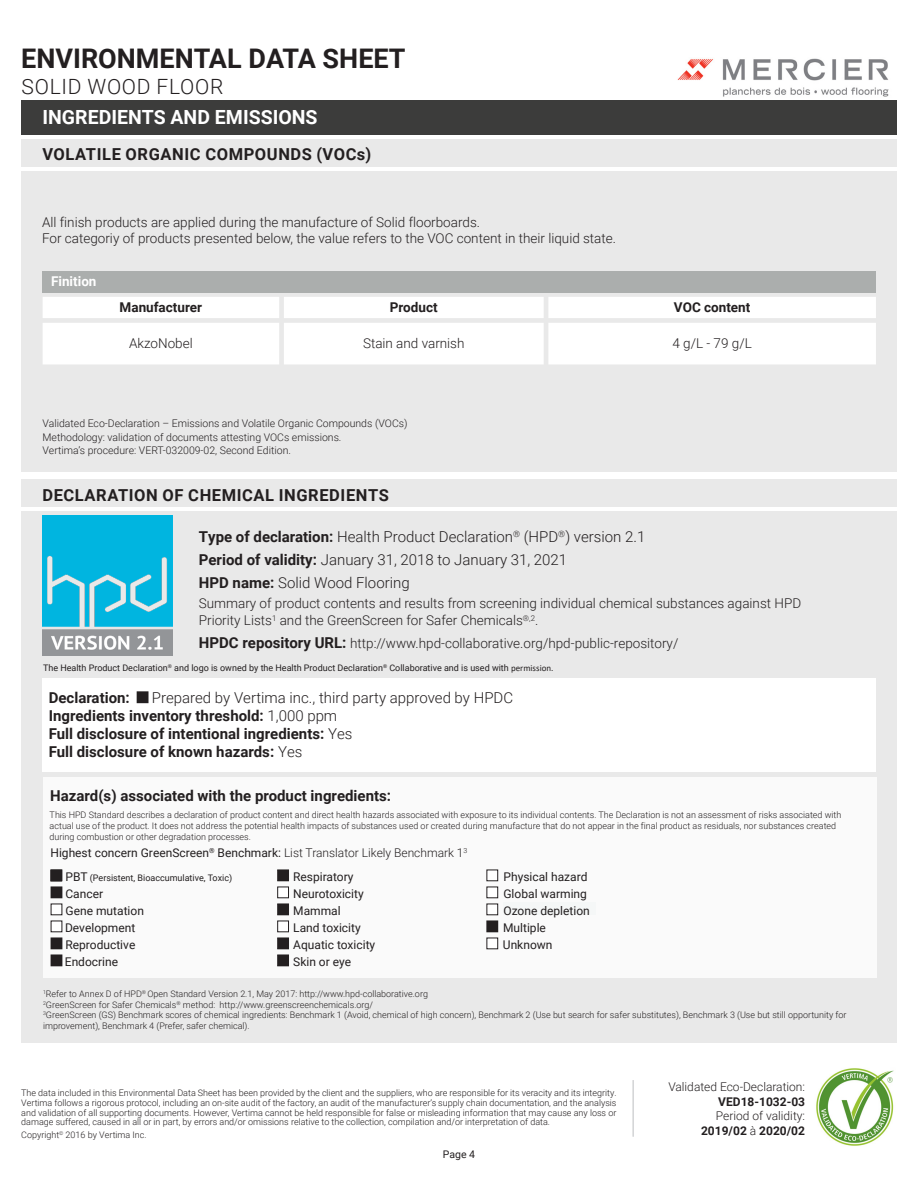
<style>
.page{position:relative;width:918px;height:1188px;background:#fff}
.page>*{position:absolute;margin:0;border:0;box-sizing:border-box;transform-origin:0 0}
.t1{font:700 27px "Roboto";color:#231f20}
.t2{font:300 21px "Roboto";letter-spacing:.035em;color:#231f20}
.t3{font:700 19.5px "Roboto";color:#fff}
.t4{font:700 16.5px "Roboto";color:#231f20}
.t5{font:700 16.5px "Roboto";letter-spacing:.035em;color:#231f20}
.t6{font:700 15px/18px "Roboto";color:#231f20}
.t7{font:300 15px/22.2px "Roboto";color:#231f20}
.t8{font:300 13.5px/16.2px "Roboto";color:#231f20}
.t9{font:700 13.5px "Roboto";color:#231f20}
.t10{font:700 13.5px "Roboto";color:#fff}
.t11{font:12px/17px "Roboto";color:#231f20}
.t12{font:300 12px/14.4px "Roboto";color:#231f20;text-align:right}
.t13{font:700 12px "Roboto";color:#231f20}
.t14{font:300 10.5px/13.5px "Roboto";color:#231f20}
.t15{font:10.5px "Roboto";color:#231f20}
.t16{font:300 9px/9.8px "Roboto";color:#231f20}
.t17{font:9px "Roboto";color:#231f20}
.s1{font-weight:700}
.s2{font-weight:700;font-size:15px}
.s3{font-family:"Calibri"}
.s4{font-weight:300}
.s5{font-size:12px}
</style>
<div class="page">
<img style="left:816px;top:1068px;width:78px;height:78px">
<img style="left:677px;top:58px;width:212px;height:39px">
<hr style="left:633px;top:1080px;width:1px;height:57px;background:#d1d2d4">
<div style="left:21px;top:100px;width:876px;height:34px;background:#3c3c3b"></div>
<div style="left:21px;top:172px;width:876px;height:300px;background:#e9e9e9"></div>
<div style="left:43px;top:271px;width:833px;height:21px;background:#abaead"></div>
<svg style="left:43px;top:297px;width:833px;height:67px;background:#fdfdfd"></svg>
<div style="left:21px;top:140px;width:876px;height:27px;background:#e9e9e9"></div>
<div style="left:21px;top:512px;width:876px;height:531px;background:#e9e9e9"></div>
<div style="left:43px;top:679px;width:833px;height:93px;background:#fff"></div>
<div style="left:137px;top:692px;width:11px;height:11px;background:#231f20"></div>
<div style="left:137px;top:691px;width:11px;height:12px;border:1px solid #231f20"></div>
<div style="left:43px;top:777px;width:833px;height:201px;background:#fff"></div>
<div style="left:51px;top:887px;width:11px;height:11px;background:#231f20"></div>
<div style="left:277px;top:887px;width:12px;height:11px;border:1px solid #231f20"></div>
<div style="left:278px;top:955px;width:11px;height:11px;background:#231f20"></div>
<div style="left:277px;top:955px;width:12px;height:11px;border:1px solid #231f20"></div>
<div style="left:487px;top:887px;width:11px;height:11px;border:1px solid #231f20"></div>
<div style="left:487px;top:938px;width:11px;height:11px;border:1px solid #231f20"></div>
<div style="left:487px;top:904px;width:11px;height:11px;border:1px solid #231f20"></div>
<div style="left:503px;top:902px;width:93px;height:13px;background:#f5f7f7"></div>
<div style="left:51px;top:938px;width:11px;height:11px;background:#231f20"></div>
<div style="left:21px;top:479px;width:876px;height:28px;background:#e9e9e9"></div>
<img style="left:42px;top:515px;width:130px;height:141px">
<div style="left:51px;top:955px;width:11px;height:11px;background:#231f20"></div>
<div style="left:278px;top:870px;width:11px;height:11px;background:#231f20"></div>
<div style="left:277px;top:870px;width:12px;height:11px;border:1px solid #231f20"></div>
<div style="left:278px;top:904px;width:11px;height:11px;background:#231f20"></div>
<div style="left:277px;top:904px;width:12px;height:11px;border:1px solid #231f20"></div>
<div style="left:277px;top:921px;width:12px;height:11px;border:1px solid #231f20"></div>
<div style="left:278px;top:938px;width:11px;height:11px;background:#231f20"></div>
<div style="left:277px;top:938px;width:12px;height:11px;border:1px solid #231f20"></div>
<div style="left:487px;top:870px;width:11px;height:11px;border:1px solid #231f20"></div>
<div style="left:487px;top:921px;width:11px;height:11px;background:#231f20"></div>
<div style="left:51px;top:870px;width:10px;height:11px;background:#231f20"></div>
<div style="left:50px;top:870px;width:12px;height:11px;border:1px solid #231f20"></div>
<h1 class="t1" style="left:21px;top:40px;width:386px">ENVIRONMENTAL DATA SHEET</h1>
<h2 class="t2" style="left:22px;top:72px;width:203px">SOLID WOOD FLOOR</h2>
<h3 class="t3" style="left:43px;top:104px;width:277px">INGREDIENTS AND EMISSIONS</h3>
<h3 class="t4" style="left:43px;top:142px;width:330px">VOLATILE ORGANIC COMPOUNDS (VOCs)s)</h3>
<h3 class="t5" style="left:86px;top:142px;width:272px">TILE ORGANIC COMPOUNDS (VOC</h3>
<h3 class="t8" style="left:42px;top:213px;width:576px">All finish products are applied during the manufacture of Solid floorboards.<br>For categoriy of products presented below, the value refers to the VOC content in their liquid state.</h3>
<h3 class="t10" style="left:51px;top:272px;width:47px">Finition</h3>
<h3 class="t9" style="left:120px;top:298px;width:84px">Manufacturer</h3>
<h3 class="t9" style="left:390px;top:298px;width:49px">Product</h3>
<h3 class="t9" style="left:674px;top:298px;width:78px">VOC content</h3>
<h3 class="t8" style="left:129px;top:335px;width:65px">AkzoNobel</h3>
<h3 class="t8" style="left:363px;top:335px;width:103px">Stain and varnish</h3>
<h3 class="t8" style="left:673px;top:335px;width:81px">4 g/L - 79 g/L</h3>
<p class="t14" style="left:43px;top:416px;width:367px">Validated Eco-Declaration – Emissions and Volatile Organic Compounds (VOCs)<br>Methodology: validation of documents attesting VOCs emissions.<br>Vertima’s procedure: VERT-032009-02, Second Edition.</p>
<h3 class="t4" style="left:43px;top:481px;width:330px">DECLARATION OF CHEMICAL INGREDIENTS</h3>
<h3 class="t5" style="left:42px;top:484px;width:348px">DECLARATION OF CHEMICAL INGREDIENTS</h3>
<h3 class="t7" style="left:199px;top:525px;width:448px"><span class="s1">Type of declaration:</span> Health Product Declaration<sup>®</sup> (HPD<sup>®</sup>) version 2.1</h3>
<h3 class="t7" style="left:199px;top:549px;width:370px"><span class="s1">Period of validity:</span> January 31, 2018 to January 31, 2021<br><span class="s1">HPD name:</span> Solid Wood Flooring</h3>
<h3 class="t8" style="left:199px;top:595px;width:604px">Summary of product contents and results from screening individual chemical substances against HPD<br>Priority Lists<sup>1</sup> and the GreenScreen for Safer Chemicals<sup>®,2</sup>.</h3>
<h3 class="t8" style="left:199px;top:635px;width:481px"><span class="s2">HPDC repository URL:</span> http://www.hpd-collaborative.org/hpd-public-repository/</h3>
<p class="t17" style="left:43px;top:661px;width:512px">The Health Product Declaration<sup>®</sup> and logo is owned by the Health Product Declaration<sup>®</sup> Collaborative and is used with <span class="s3">permission.</span></p>
<h3 class="t6" style="left:49px;top:688px;width:83px">Declaration:</h3>
<h3 class="t6" style="left:49px;top:688px;width:466px;text-indent:103px"><span class="s4">Prepared by Vertima inc., third party approved by HPDC </span>Ingredients inventory threshold: <span class="s4">1,000 ppm<br></span>Full disclosure of intentional ingredients: <span class="s4">Yes<br></span>Full disclosure of known hazards: <span class="s4">Yes</span></h3>
<h3 class="t6" style="left:50px;top:786px;width:342px">Hazard(s) associated with the product ingredients:</h3>
<p class="t16" style="left:50px;top:809px;width:793px;line-height:10.8px">This HPD Standard describes a declaration of product content and direct health hazards associated with exposure to its individual contents. The Declaration is not an assessment of risks associated with actual use of the product. It does not address the potential health impacts of substances used or created during manufacture that do not appear in the final product as residuals, nor substances created during combustion or other degradation processes.</p>
<h3 class="t11" style="left:50px;top:844px;width:419px">Highest concern GreenScreen<sup>®</sup> Benchmark: <span class="s4">List Translator Likely Benchmark 1</span><sup>3</sup></h3>
<p class="t17" style="left:66px;top:871px;width:168px"><span class="s5">PBT</span> (Persistent, Bioaccumulative, Toxic)</p>
<h3 class="t11" style="left:293px;top:919px;width:69px">Land toxicity</h3>
<h3 class="t11" style="left:503px;top:868px;width:86px">Physical hazard<br>Global warming</h3>
<h3 class="t11" style="left:503px;top:919px;width:51px">Multiple<br>Unknown</h3>
<h3 class="t11" style="left:293px;top:868px;width:72px">Respiratory<br>Neurotoxicity<br>Mammal</h3>
<h3 class="t11" style="left:65px;top:885px;width:81px">Cancer<br>Gene mutation<br>Development<br>Reproductive<br>Endocrine</h3>
<h3 class="t11" style="left:503px;top:902px;width:88px">Ozone depletion</h3>
<h3 class="t11" style="left:293px;top:936px;width:84px">Aquatic toxicity</h3>
<h3 class="t11" style="left:293px;top:953px;width:59px">Skin or eye</h3>
<p class="t16" style="left:43px;top:989px;width:805px;line-height:10.5px"><sup>1</sup>Refer to Annex D of HPD<sup>®</sup> Open Standard Version 2.1, May 2017: http://www.hpd-collaborative.org<br><sup>2</sup>GreenScreen for Safer Chemicals<sup>®</sup> method: http://www.greenscreenchemicals.org/<br><sup>3</sup>GreenScreen (GS) Benchmark scores of chemical ingredients: Benchmark 1 (Avoid, chemical of high concern), Benchmark 2 (Use but search for safer substitutes), Benchmark 3 (Use but still opportunity for improvement), Benchmark 4 (Prefer, safer chemical).</p>
<p class="t16" style="left:21px;top:1088px;width:597px;text-align:justify">The data included in this Environmental Data Sheet has been provided by the client and the suppliers, who are responsible for its veracity and its integrity.<br>Vertima follows a rigorous protocol, including an on-site audit of the factory, an audit of the manufacturer’s supply chain documentation, and the analysis and validation of all supporting documents. However, Vertima cannot be held responsible for false or misleading information that may cause any loss or damage suffered, caused in all or in part, by errors and/or omissions relative to the collection, compilation and/or interpretation of data.</p>
<p class="t16" style="left:21px;top:1130px;width:127px">Copyright<sup>©</sup> 2016 by Vertima Inc.</p>
<p class="t15" style="left:443px;top:1147px;width:34px">Page 4</p>
<h3 class="t12" style="left:668px;top:1080px;width:138px">Validated Eco-Declaration:</h3>
<h3 class="t13" style="left:718px;top:1093px;width:88px">VED18-1032-03</h3>
<h3 class="t12" style="left:701px;top:1108px;width:106px">Period of validity:<br><span class="s1">2019/02</span> à <span class="s1">2020/02</span></h3>
</div>
